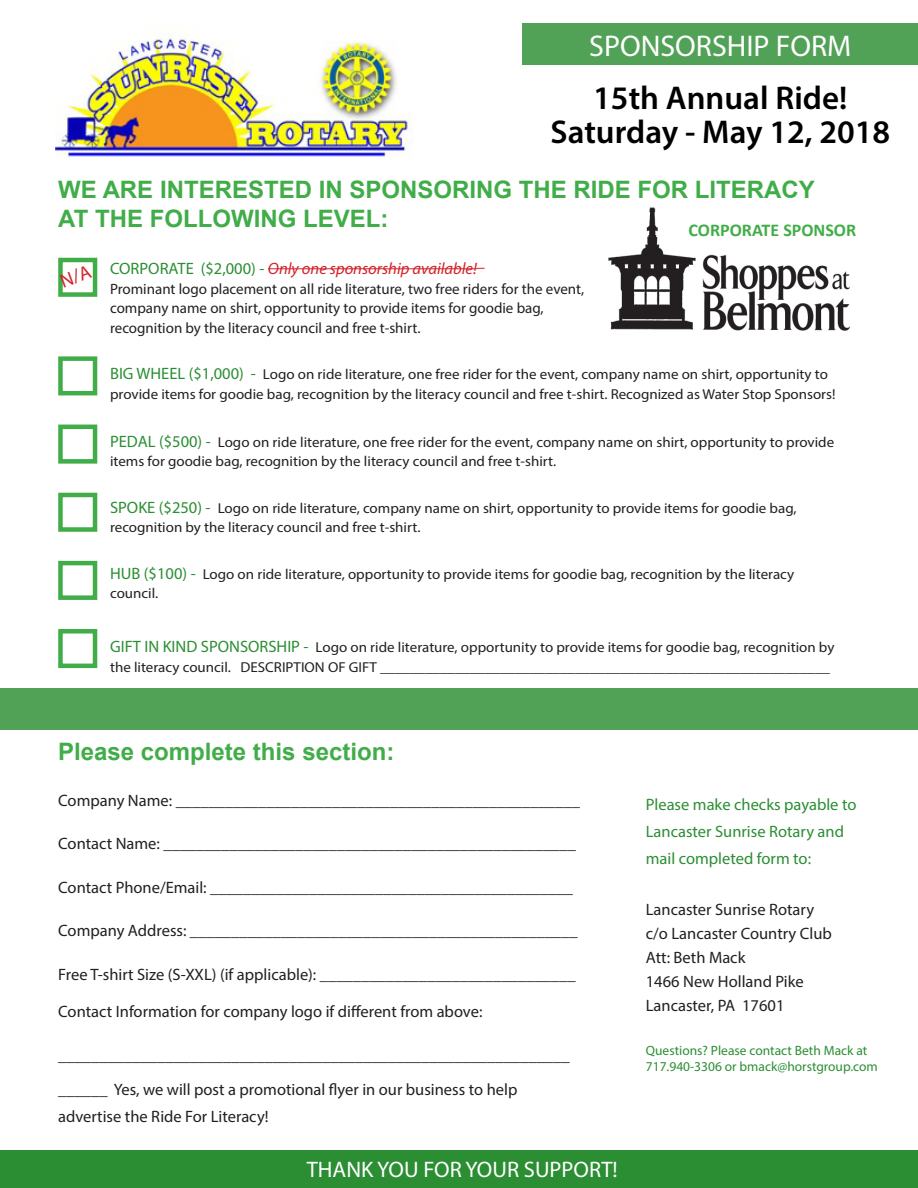
<style>
.page{position:relative;width:918px;height:1188px;background:#fff}
.page>*{position:absolute;margin:0;border:0;box-sizing:border-box;transform-origin:0 0}
.t1{font:600 33px "Myriad Pro";color:#000}
.t2{font:30px "Myriad Pro";color:#fff}
.t3{font:700 24px/28.8px "Arial";color:#41ad49}
.t4{font:22.5px "Myriad Pro";color:#fff}
.t5{font:700 18px "Calibri";color:#41ad49}
.t6{font:16.5px/27px "Myriad Pro";color:#231f20}
.t7{font:16.5px "Myriad Pro";color:#2b8e33}
.t8{font:italic 16.5px "Myriad Pro";color:#d2232a}
.t9{font:15px "Myriad Pro";color:#231f20}
.t10{font:14.4px/19.5px "Myriad Pro";color:#231f20;scale:1.04 1}
.t11{font:13.5px "Myriad Pro";color:#2b8e33}
.s1{font-family:"Myriad Pro";font-weight:400;color:#fff}
.s2{font-style:normal;color:#2b8e33}
.s3{font-size:16.5px;color:#2b8e33}
</style>
<div class="page">
<div style="left:523px;top:24px;width:395px;height:41px;background:#51a257"></div>
<div style="left:0;top:1151px;width:918px;height:37px;background:#2b8e33"></div>
<img style="left:55px;top:26px;width:358px;height:134px">
<div style="left:0;top:688px;width:918px;height:42px;background:#51a257"></div>
<hr style="left:268px;top:268px;width:209px;height:1px;background:#d2232a">
<div style="left:58px;top:258px;width:39px;height:39px;border:4px solid #41ad49"></div>
<div style="left:58px;top:356px;width:39px;height:39px;border:4px solid #41ad49"></div>
<div style="left:58px;top:561px;width:39px;height:39px;border:4px solid #41ad49"></div>
<div style="left:58px;top:493px;width:39px;height:39px;border:4px solid #41ad49"></div>
<div style="left:58px;top:425px;width:39px;height:39px;border:4px solid #41ad49"></div>
<div style="left:58px;top:629px;width:39px;height:39px;border:4px solid #41ad49"></div>
<img style="left:609px;top:207px;width:240px;height:123px">
<svg style="left:60px;top:265px;width:3px;height:22px"></svg>
<p class="t2" style="left:589px;top:28px;width:264px">SPONSORSHIP FORM</p>
<p class="t1" style="left:593px;top:77px;width:256px">15th Annual Ride!</p>
<p class="t1" style="left:550px;top:111px;width:341px">Saturday - May 12, 2018</p>
<p class="t3" style="left:58px;top:175px;width:758px">WE ARE INTERESTED IN SPONSORING THE RIDE FOR LITERACY<br>AT THE FOLLOWING LEVEL:<span class="s1">NI</span></p>
<p class="t8" style="left:110px;top:259px;width:368px"><span class="s2">CORPORATE ($2,000) -</span> Only one sponsorship available!</p>
<p class="t9" style="left:110px;top:280px;width:476px">Prominant logo placement on all ride literature, two free riders for the event,</p>
<p class="t9" style="left:110px;top:299px;width:435px">company name on shirt, opportunity to provide items for goodie bag,</p>
<p class="t9" style="left:110px;top:319px;width:312px">recognition by the literacy council and free t-shirt.</p>
<p class="t10" style="left:110px;top:364px;width:699px"><span class="s3">BIG WHEEL ($1,000) -</span> Logo on ride literature, one free rider for the event, company name on shirt, opportunity to provide items for goodie bag, recognition by the literacy council and free t-shirt. Recognized as Water Stop Sponsors!</p>
<p class="t10" style="left:110px;top:432px;width:698px"><span class="s3">PEDAL ($500) -</span> Logo on ride literature, one free rider for the event, company name on shirt, opportunity to provide items for goodie bag, recognition by the literacy council and free t-shirt.</p>
<p class="t10" style="left:110px;top:498px;width:662px"><span class="s3">SPOKE ($250) -</span> Logo on ride literature, company name on shirt, opportunity to provide items for goodie bag, recognition by the literacy council and free t-shirt.</p>
<p class="t10" style="left:110px;top:564px;width:659px"><span class="s3">HUB ($100) -</span> Logo on ride literature, opportunity to provide items for goodie bag, recognition by the literacy council.</p>
<p class="t5" style="left:688px;top:217px;width:169px">CORPORATE SPONSOR</p>
<p class="t10" style="left:110px;top:637px;width:698px"><span class="s3">GIFT IN KIND SPONSORSHIP -</span> Logo on ride literature, opportunity to provide items for goodie bag, recognition by the literacy council. DESCRIPTION OF GIFT ____________________________________________________________</p>
<p class="t3" style="left:58px;top:737px;width:338px">Please complete this section:</p>
<p class="t6" style="left:58px;top:786px;width:523px">Company Name: _________________________________________________</p>
<p class="t6" style="left:58px;top:830px;width:519px">Contact Name: __________________________________________________</p>
<p class="t6" style="left:58px;top:873px;width:517px">Contact Phone/Email: ____________________________________________</p>
<p class="t6" style="left:58px;top:917px;width:521px">Company Address: _______________________________________________</p>
<p class="t6" style="left:58px;top:960px;width:519px">Free T-shirt Size (S-XXL) (if applicable): _______________________________</p>
<p class="t6" style="left:58px;top:998px;width:426px">Contact Information for company logo if different from above:</p>
<p class="t6" style="left:58px;top:1041px;width:513px">______________________________________________________________</p>
<p class="t6" style="left:58px;top:1076px;width:461px">______ Yes, we will post a promotional flyer in our business to help advertise the Ride For Literacy!</p>
<p class="t4" style="left:307px;top:1155px;width:312px">THANK YOU FOR YOUR SUPPORT!</p>
<p class="t7" style="left:646px;top:794px;width:212px">Please make checks payable to</p>
<p class="t7" style="left:646px;top:821px;width:200px">Lancaster Sunrise Rotary and</p>
<p class="t7" style="left:646px;top:848px;width:167px">mail completed form to:</p>
<p class="t6" style="left:646px;top:896px;width:170px">Lancaster Sunrise Rotary</p>
<p class="t6" style="left:646px;top:920px;width:188px">c/o Lancaster Country Club</p>
<p class="t6" style="left:646px;top:944px;width:101px">Att: Beth Mack</p>
<p class="t6" style="left:646px;top:968px;width:160px">1466 New Holland Pike</p>
<p class="t6" style="left:646px;top:992px;width:140px">Lancaster, PA 17601</p>
<p class="t11" style="left:646px;top:1042px;width:223px">Questions? Please contact Beth Mack at</p>
<p class="t11" style="left:646px;top:1058px;width:233px">717.940-3306 or bmack@horstgroup.com</p>
</div>
